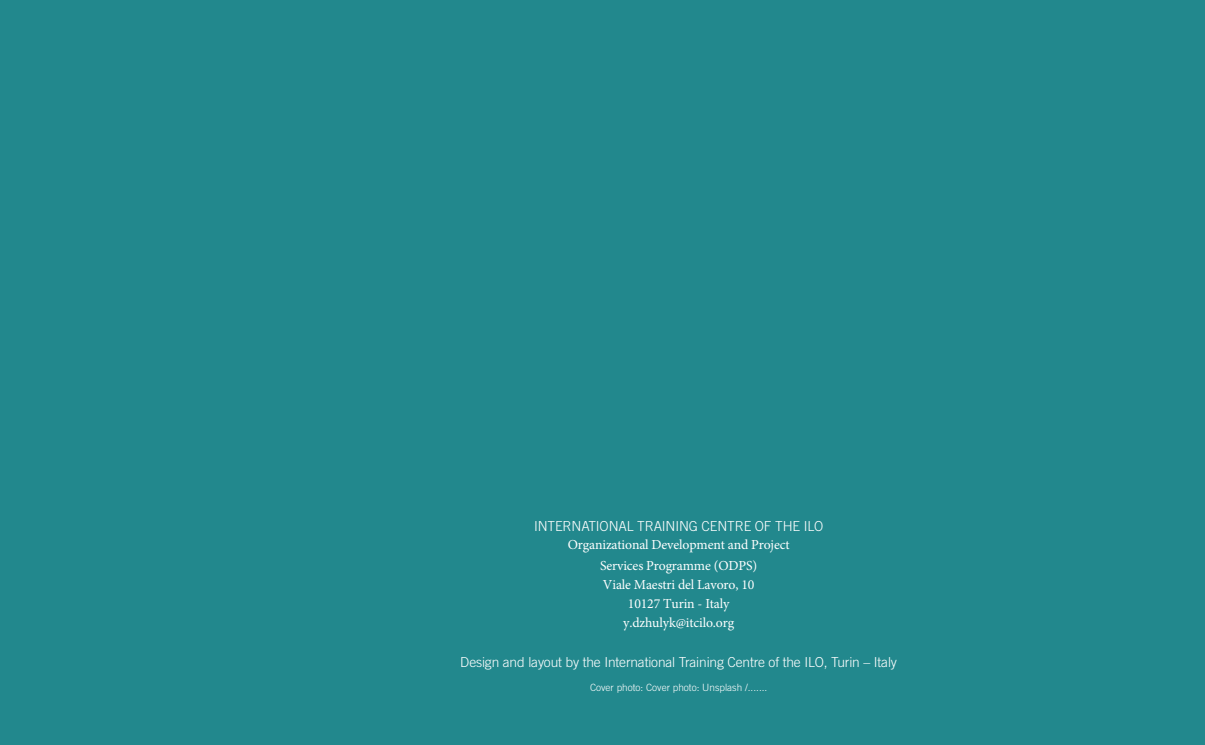
<style>
.page{position:relative;width:1205px;height:745px;background:#fff}
.page>*{position:absolute;margin:0;border:0;box-sizing:border-box;transform-origin:0 0}
.t1{font:13.75px/18.8px "Minion Pro";letter-spacing:-.01em;color:#fff;text-align:center}
.t2{font:300 13.75px "Trade Gothic";letter-spacing:-.01em;color:#fff}
.t3{font:300 10px "Trade Gothic";color:#fff}
</style>
<div class="page">
<div style="left:0;top:0;width:1205px;height:744px;background:#22888d"></div>
<p class="t2" style="left:534px;top:518px;width:291px">INTERNATIONAL TRAINING CENTRE OF THE ILO</p>
<p class="t1" style="left:568px;top:534px;width:223px;line-height:20.9px">Organizational Development and Project<br>Services Programme (ODPS)</p>
<p class="t1" style="left:603px;top:575px;width:153px">Viale Maestri del Lavoro, 10<br>10127 Turin - Italy y.dzhulyk@itcilo.org</p>
<p class="t2" style="left:460px;top:653px;width:438px">Design and layout by the International Training Centre of the ILO, Turin – Italy</p>
<p class="t3" style="left:590px;top:681px;width:179px">Cover photo: Cover photo: Unsplash /.......</p>
</div>
